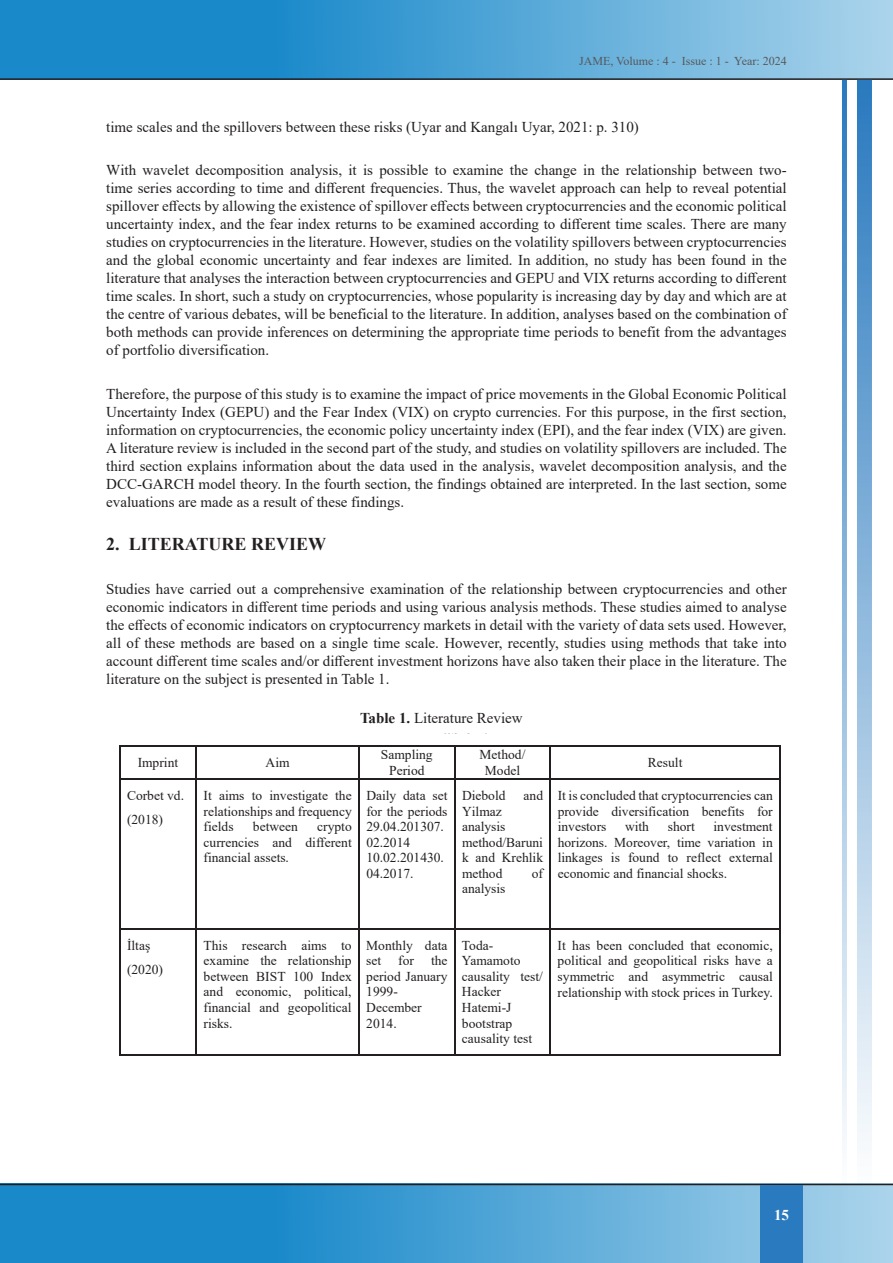
<style>
.page{position:relative;width:893px;height:1263px;background:#fff}
.page>*{position:absolute;margin:0;border:0;box-sizing:border-box;transform-origin:0 0}
.t1{font:700 18px "Times New Roman";color:#231f20}
.t2{font:15px/18px "Times New Roman";color:#231f20;text-align:justify}
.t3{font:700 15px "Times New Roman";color:#fff}
.t4{font:13.5px/15.6px "Times New Roman";color:#231f20}
.t5{font:12px "Times New Roman";color:#57585a}
.s1{font-weight:700}
</style>
<div class="page">
<svg style="left:1px;top:0;width:892px;height:78px;background:#4ca3d5"></svg>
<svg style="left:1px;top:1185px;width:892px;height:78px;background:#48a1d4"></svg>
<hr style="left:0;top:1184px;width:1px;height:79px;background:#1989ca">
<hr style="left:0;top:0;width:1px;height:79px;background:#1989ca">
<hr style="left:0;top:78px;width:893px;height:2px;background:#231f20">
<hr style="left:0;top:1184px;width:893px;height:1px;background:#231f20">
<div style="left:760px;top:1185px;width:43px;height:78px;background:#2a7abf"></div>
<svg style="left:857px;top:80px;width:15px;height:1104px;background:#93bbde"></svg>
<svg style="left:842px;top:80px;width:5px;height:1104px;background:#93bbde"></svg>
<hr style="left:120px;top:746px;width:76px;height:1px;background:#231f20">
<hr style="left:197px;top:746px;width:161px;height:1px;background:#231f20">
<hr style="left:360px;top:746px;width:94px;height:1px;background:#231f20">
<hr style="left:455px;top:746px;width:95px;height:1px;background:#231f20">
<hr style="left:551px;top:746px;width:228px;height:1px;background:#231f20">
<hr style="left:119px;top:747px;width:1px;height:31px;background:#231f20">
<hr style="left:196px;top:747px;width:1px;height:31px;background:#231f20">
<hr style="left:358px;top:747px;width:2px;height:31px;background:#231f20">
<hr style="left:454px;top:747px;width:1px;height:31px;background:#231f20">
<hr style="left:550px;top:747px;width:1px;height:31px;background:#231f20">
<hr style="left:779px;top:747px;width:2px;height:31px;background:#231f20">
<hr style="left:120px;top:778px;width:76px;height:1px;background:#231f20">
<hr style="left:197px;top:778px;width:161px;height:1px;background:#231f20">
<hr style="left:360px;top:778px;width:94px;height:1px;background:#231f20">
<hr style="left:455px;top:778px;width:95px;height:1px;background:#231f20">
<hr style="left:551px;top:778px;width:228px;height:1px;background:#231f20">
<hr style="left:119px;top:779px;width:1px;height:149px;background:#231f20">
<hr style="left:196px;top:779px;width:1px;height:149px;background:#231f20">
<hr style="left:358px;top:779px;width:2px;height:149px;background:#231f20">
<hr style="left:454px;top:779px;width:1px;height:149px;background:#231f20">
<hr style="left:550px;top:779px;width:1px;height:149px;background:#231f20">
<hr style="left:779px;top:779px;width:2px;height:149px;background:#231f20">
<hr style="left:120px;top:928px;width:76px;height:1px;background:#231f20">
<hr style="left:197px;top:928px;width:161px;height:1px;background:#231f20">
<hr style="left:360px;top:928px;width:94px;height:1px;background:#231f20">
<hr style="left:455px;top:928px;width:95px;height:1px;background:#231f20">
<hr style="left:551px;top:928px;width:228px;height:1px;background:#231f20">
<hr style="left:119px;top:929px;width:1px;height:125px;background:#231f20">
<hr style="left:196px;top:929px;width:1px;height:125px;background:#231f20">
<hr style="left:358px;top:929px;width:2px;height:125px;background:#231f20">
<hr style="left:454px;top:929px;width:1px;height:125px;background:#231f20">
<hr style="left:550px;top:929px;width:1px;height:125px;background:#231f20">
<hr style="left:779px;top:929px;width:2px;height:125px;background:#231f20">
<hr style="left:120px;top:1054px;width:76px;height:1px;background:#231f20">
<hr style="left:197px;top:1054px;width:161px;height:1px;background:#231f20">
<hr style="left:360px;top:1054px;width:94px;height:1px;background:#231f20">
<hr style="left:455px;top:1054px;width:95px;height:1px;background:#231f20">
<hr style="left:551px;top:1054px;width:228px;height:1px;background:#231f20">
<p class="t5" style="left:579px;top:53px;width:209px">JAME, Volume : 4 - Issue : 1 - Year: 2024</p>
<p class="t2" style="left:106px;top:117px;width:534px">time scales and the spillovers between these risks (Uyar and Kangalı Uyar, 2021: p. 310)</p>
<p class="t2" style="left:106px;top:161px;width:682px">With wavelet decomposition analysis, it is possible to examine the change in the relationship between two&shy;time series according to time and different frequencies. Thus, the wavelet approach can help to reveal potential spillover effects by allowing the existence of spillover effects between cryptocurrencies and the economic political uncertainty index, and the fear index returns to be examined according to different time scales. There are many studies on cryptocurrencies in the literature. However, studies on the volatility spillovers between cryptocurrencies and the global economic uncertainty and fear indexes are limited. In addition, no study has been found in the literature that analyses the interaction between cryptocurrencies and GEPU and VIX returns according to different time scales. In short, such a study on cryptocurrencies, whose popularity is increasing day by day and which are at the centre of various debates, will be beneficial to the literature. In addition, analyses based on the combination of both methods can provide inferences on determining the appropriate time periods to benefit from the advantages of portfolio diversification.</p>
<p class="t2" style="left:106px;top:384px;width:682px">Therefore, the purpose of this study is to examine the impact of price movements in the Global Economic Political Uncertainty Index (GEPU) and the Fear Index (VIX) on crypto currencies. For this purpose, in the first section, information on cryptocurrencies, the economic policy uncertainty index (EPI), and the fear index (VIX) are given.<br>A literature review is included in the second part of the study, and studies on volatility spillovers are included. The third section explains information about the data used in the analysis, wavelet decomposition analysis, and the DCC-GARCH model theory. In the fourth section, the findings obtained are interpreted. In the last section, some evaluations are made as a result of these findings.</p>
<p class="t1" style="left:106px;top:531px;width:221px">2. LITERATURE REVIEW</p>
<p class="t2" style="left:106px;top:579px;width:682px">Studies have carried out a comprehensive examination of the relationship between cryptocurrencies and other economic indicators in different time periods and using various analysis methods. These studies aimed to analyse the effects of economic indicators on cryptocurrency markets in detail with the variety of data sets used. However, all of these methods are based on a single time scale. However, recently, studies using methods that take into account different time scales and/or different investment horizons have also taken their place in the literature. The literature on the subject is presented in Table 1.</p>
<p class="t2" style="left:360px;top:708px;width:164px"><span class="s1">Table 1.</span> Literature Review</p>
<p class="t4" style="left:138px;top:754px;width:42px">Imprint</p>
<p class="t4" style="left:266px;top:754px;width:26px">Aim</p>
<p class="t4" style="left:381px;top:747px;width:53px;text-align:center">Sampling<br>Period</p>
<p class="t4" style="left:480px;top:747px;width:47px;text-align:center">Method/<br>Model</p>
<p class="t4" style="left:648px;top:754px;width:36px">Result</p>
<p class="t4" style="left:127px;top:783px;width:59px;line-height:23.7px">Corbet vd. (2018)</p>
<p class="t4" style="left:204px;top:787px;width:150px;text-align:justify">It aims to investigate the relationships and frequency fields</p>
<p class="t4" style="left:366px;top:787px;width:83px">Daily data set for the periods<br>29.04.201307.<br>02.2014<br>10.02.201430.<br>04.2017.</p>
<p class="t4" style="left:462px;top:787px;width:45px">Diebold</p>
<p class="t4" style="left:524px;top:787px;width:21px">and</p>
<p class="t4" style="left:558px;top:787px;width:217px;text-align:justify">It is concluded that cryptocurrencies can provide diversification benefits for investors</p>
<p class="t4" style="left:462px;top:803px;width:83px">Yilmaz analysis method/Baruni k and Krehlik method</p>
<p class="t4" style="left:253px;top:818px;width:46px">between</p>
<p class="t4" style="left:558px;top:818px;width:217px;text-align:justify;text-indent:156px">investment horizons. Moreover, time variation in linkages is found to reflect external economic and financial shocks.</p>
<p class="t4" style="left:625px;top:818px;width:25px">with</p>
<p class="t4" style="left:668px;top:818px;width:29px">short</p>
<p class="t4" style="left:204px;top:818px;width:150px;text-align:justify;text-indent:114px">crypto currencies and different financial assets.</p>
<p class="t4" style="left:532px;top:865px;width:13px">of</p>
<p class="t4" style="left:462px;top:880px;width:45px">analysis</p>
<p class="t4" style="left:127px;top:933px;width:38px;line-height:23.7px">İltaş (2020)</p>
<p class="t4" style="left:204px;top:937px;width:150px;text-align:justify">This research aims to examine the relationship between BIST 100 Index and economic, political, financial and geopolitical risks.</p>
<p class="t4" style="left:366px;top:937px;width:83px">Monthly data set</p>
<p class="t4" style="left:366px;top:953px;width:83px;text-indent:65px">the period January<br>1999-<br>December<br>2014.</p>
<p class="t4" style="left:398px;top:953px;width:17px">for</p>
<p class="t4" style="left:462px;top:937px;width:83px">Toda-<br>Yamamoto causality test/<br>Hacker<br>Hatemi-J bootstrap causality test</p>
<p class="t4" style="left:558px;top:937px;width:217px;text-align:justify">It has been concluded that economic, political and geopolitical risks have a symmetric and asymmetric causal relationship with stock prices in Turkey.</p>
<p class="t3" style="left:774px;top:1204px;width:16px">15</p>
</div>
